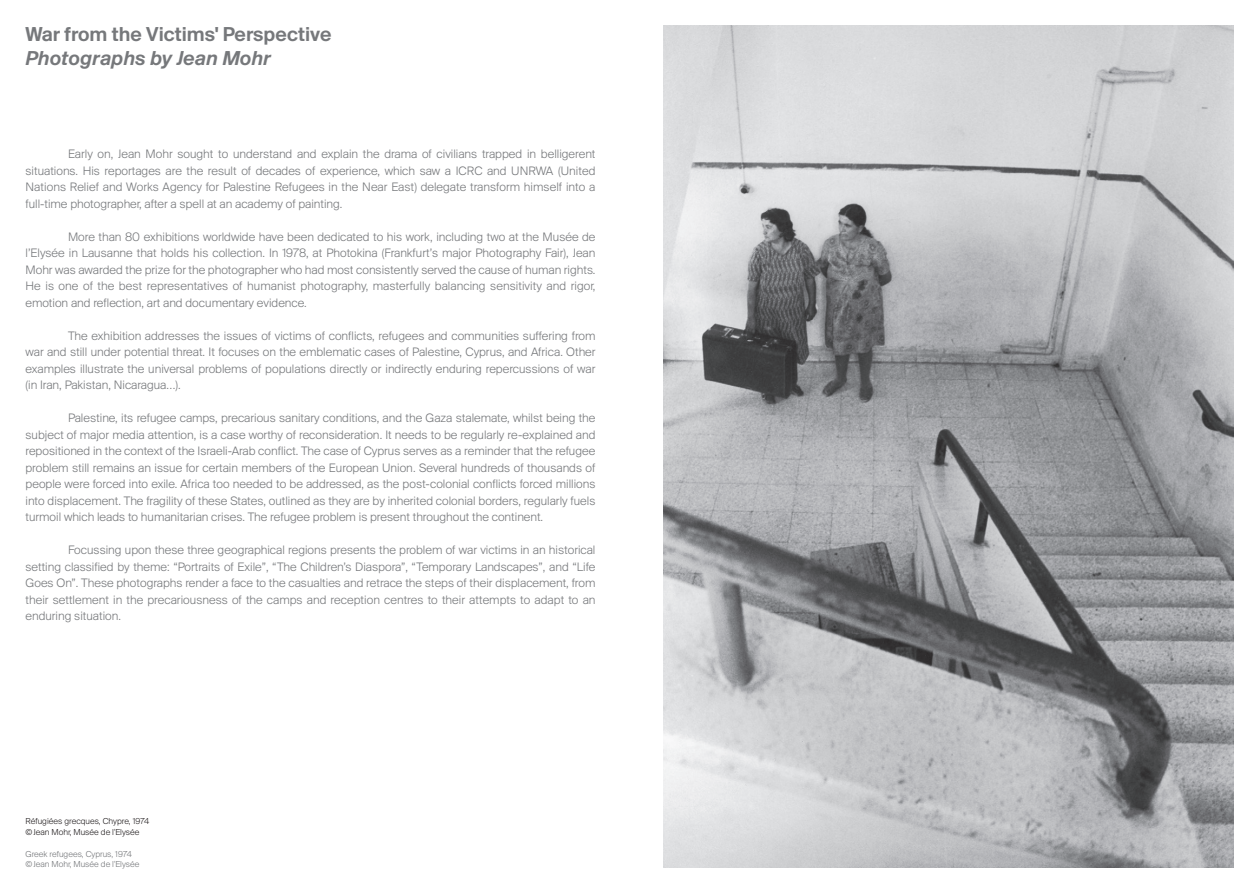
<style>
.page{position:relative;width:1259px;height:893px;background:#fff}
.page>*{position:absolute;margin:0;border:0;box-sizing:border-box;transform-origin:0 0}
.t1{font:21px "Suisse BP Intl Antique";color:#76787b}
.t2{font:italic 21px "Suisse BP Intl Antique";color:#76787b}
.t3{font:300 12.75px/16.5px "Suisse BP Intl";color:#76787b;text-align:justify}
.t4{font:300 9px/10.8px "Suisse BP Intl";color:#231f20}
.t5{font:300 9px/10.8px "Suisse BP Intl";color:#76787b}
</style>
<div class="page">
<img style="left:663px;top:26px;width:570px;height:841px">
<h1 class="t1" style="left:26px;top:22px;width:307px">War from the Victims' Perspective</h1>
<h1 class="t2" style="left:26px;top:46px;width:247px">Photographs by Jean Mohr</h1>
<p class="t3" style="left:26px;top:146px;width:571px;text-indent:43px">Early on, Jean Mohr sought to understand and explain the drama of civilians trapped in belligerent situations. His reportages are the result of decades of experience, which saw a ICRC and UNRWA (United Nations Relief and Works Agency for Palestine Refugees in the Near East) delegate transform himself into a full-time photographer, after a spell at an academy of painting.</p>
<p class="t3" style="left:26px;top:228px;width:571px;text-indent:43px">More than 80 exhibitions worldwide have been dedicated to his work, including two at the Musée de l’Elysée in Lausanne that holds his collection. In 1978, at Photokina (Frankfurt’s major Photography Fair), Jean Mohr was awarded the prize for the photographer who had most consistently served the cause of human rights.<br>He is one of the best representatives of humanist photography, masterfully balancing sensitivity and rigor, emotion and reflection, art and documentary evidence.</p>
<p class="t3" style="left:26px;top:327px;width:571px;text-indent:43px">The exhibition addresses the issues of victims of conflicts, refugees and communities suffering from war and still under potential threat. It focuses on the emblematic cases of Palestine, Cyprus, and Africa. Other examples illustrate the universal problems of populations directly or indirectly enduring repercussions of war (in Iran, Pakistan, Nicaragua…).</p>
<p class="t3" style="left:26px;top:410px;width:571px;text-indent:43px">Palestine, its refugee camps, precarious sanitary conditions, and the Gaza stalemate, whilst being the subject of major media attention, is a case worthy of reconsideration. It needs to be regularly re-explained and repositioned in the context of the Israeli-Arab conflict. The case of Cyprus serves as a reminder that the refugee problem still remains an issue for certain members of the European Union. Several hundreds of thousands of people were forced into exile. Africa too needed to be addressed, as the post-colonial conflicts forced millions into displacement. The fragility of these States, outlined as they are by inherited colonial borders, regularly fuels turmoil which leads to humanitarian crises. The refugee problem is present throughout the continent.</p>
<p class="t3" style="left:26px;top:542px;width:571px;text-indent:43px">Focussing upon these three geographical regions presents the problem of war victims in an historical setting classified by theme: “Portraits of Exile”, “The Children’s Diaspora”, “Temporary Landscapes”, and “Life Goes On”. These photographs render a face to the casualties and retrace the steps of their displacement, from their settlement in the precariousness of the camps and reception centres to their attempts to adapt to an enduring situation.</p>
<p class="t4" style="left:26px;top:816px;width:125px">Réfugiées grecques, Chypre, 1974 ©Jean Mohr, Musée de l'Elysée</p>
<p class="t5" style="left:26px;top:848px;width:116px">Greek refugees, Cyprus, 1974 ©Jean Mohr, Musée de l'Elysée</p>
</div>
